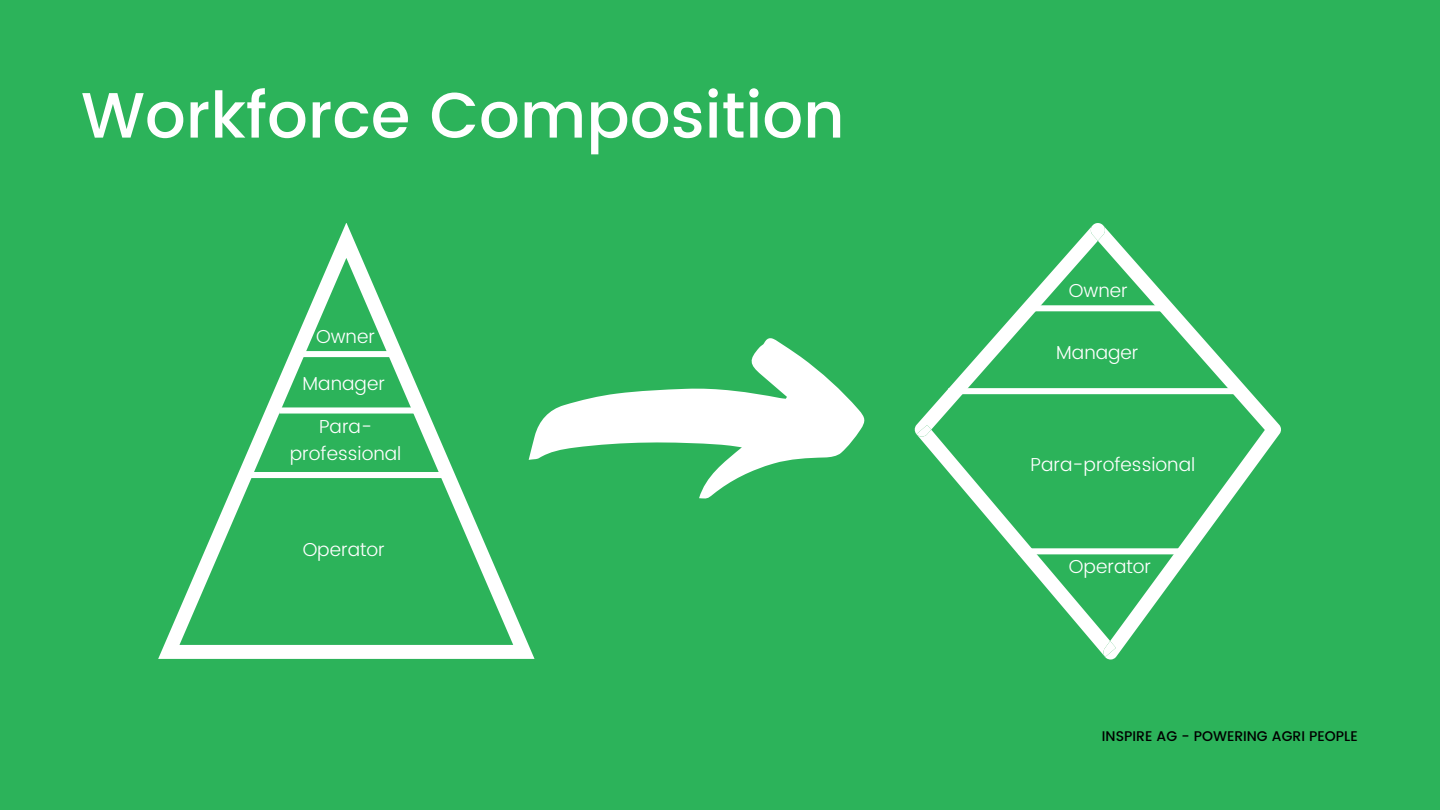
<style>
.page{position:relative;width:1440px;height:810px;background:#2cb35a}
.page>*{position:absolute;margin:0;border:0;box-sizing:border-box;transform-origin:0 0}
.t1{font:500 64px "Poppins";color:#fff}
.t2{font:300 18.8px/26.1px "Poppins";color:#fff;text-align:center}
.t3{font:500 14px "Poppins";color:#000}
</style>
<div class="page">
<svg style="left:1105px;top:388px;width:176px;height:272px"></svg>
<svg style="left:158px;top:223px;width:377px;height:436px"></svg>
<svg style="left:302px;top:351px;width:88px;height:6px"></svg>
<svg style="left:279px;top:407px;width:142px;height:7px"></svg>
<svg style="left:244px;top:472px;width:204px;height:6px"></svg>
<svg style="left:915px;top:223px;width:332px;height:434px"></svg>
<svg style="left:529px;top:338px;width:335px;height:161px"></svg>
<h1 class="t1" style="left:81px;top:78px;width:765px">Workforce Composition</h1>
<p class="t2" style="left:316px;top:323px;width:60px">Owner</p>
<p class="t2" style="left:303px;top:371px;width:84px">Manager</p>
<p class="t2" style="left:290px;top:414px;width:113px">Para&shy;professional</p>
<p class="t2" style="left:303px;top:536px;width:84px">Operator</p>
<p class="t2" style="left:1069px;top:278px;width:60px">Owner</p>
<p class="t2" style="left:1056px;top:339px;width:84px">Manager</p>
<p class="t2" style="left:1031px;top:451px;width:166px">Para-professional</p>
<p class="t2" style="left:1069px;top:553px;width:84px">Operator</p>
<p class="t3" style="left:1102px;top:728px;width:257px">INSPIRE AG - POWERING AGRI PEOPLE</p>
</div>
